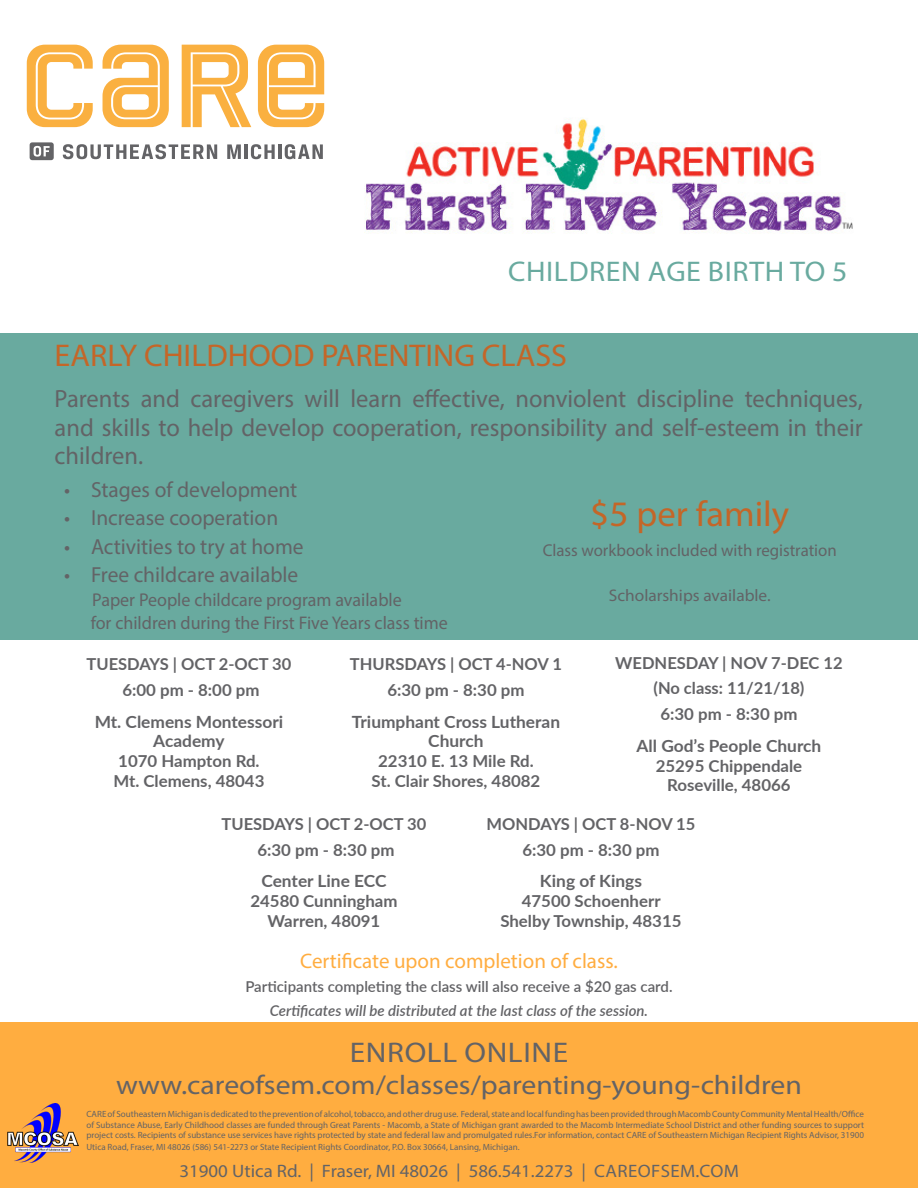
<style>
.page{position:relative;width:918px;height:1188px;background:#fff}
.page>*{position:absolute;margin:0;border:0;box-sizing:border-box;transform-origin:0 0}
.t1{font:36px "Myriad Pro";color:#c46628;scale:1.04 1}
.t2{font:31.5px "Myriad Pro";color:#c46628}
.t3{font:28.5px "Myriad Pro";letter-spacing:.02em;color:#69aa9f;scale:1.05 1}
.t4{font:28.5px "Myriad Pro";letter-spacing:.02em;color:#636366;scale:1.1 1}
.t5{font:27px "Myriad Pro";color:#636366;scale:1.1 1}
.t6{font:24.9px/28.8px "Myriad Pro";color:#636366;text-align:justify}
.t7{font:21.9px "Myriad Pro";color:#636366}
.t8{font:21px "Myriad Pro";color:#ffad40}
.t9{font:18.6px "Myriad Pro";color:#636366}
.t10{font:18.3px "Myriad Pro";color:#636366}
.t11{font:18px "Myriad Pro";color:#636366;scale:1.05 1}
.t12{font:17.1px "Myriad Pro";color:#636366}
.t13{font:700 16.8px/19.8px "Lato";color:#636366;text-align:center}
.t14{font:16.8px "Myriad Pro";color:#636366}
.t15{font:700 16.5px/25.5px "Lato";color:#636366;text-align:center}
.t16{font:600 15px "Lato";color:#636366}
.t17{font:italic 600 15px "Lato";color:#636366}
.t18{font:9px/10.8px "Myriad Pro";color:#636366;text-align:justify}
</style>
<div class="page">
<div style="left:0;top:1022px;width:918px;height:166px;background:#ffad40"></div>
<div style="left:0;top:334px;width:918px;height:306px;background:#69aa9f"></div>
<img style="left:366px;top:118px;width:487px;height:116px">
<svg style="left:27px;top:45px;width:66px;height:82px"></svg>
<svg style="left:103px;top:45px;width:66px;height:82px"></svg>
<svg style="left:182px;top:45px;width:69px;height:82px"></svg>
<svg style="left:258px;top:45px;width:66px;height:82px"></svg>
<svg style="left:63px;top:144px;width:154px;height:15px"></svg>
<svg style="left:227px;top:144px;width:14px;height:15px"></svg>
<hr style="left:244px;top:144px;width:4px;height:15px;background:#636366">
<svg style="left:251px;top:144px;width:24px;height:15px"></svg>
<hr style="left:278px;top:144px;width:3px;height:15px;background:#636366">
<svg style="left:285px;top:144px;width:38px;height:15px"></svg>
<svg style="left:30px;top:142px;width:24px;height:18px"></svg>
<img style="left:7px;top:1104px;width:72px;height:59px">
<p class="t3" style="left:508px;top:253px;width:325px">CHILDREN AGE BIRTH TO 5</p>
<p class="t2" style="left:55px;top:336px;width:514px">EARLY CHILDHOOD PARENTING CLASS</p>
<p class="t6" style="left:55px;top:384px;width:810px">Parents and caregivers will learn effective, nonviolent discipline techniques, and skills to help develop cooperation, responsibility and self-esteem in their children.</p>
<p class="t7" style="left:64px;top:476px;width:235px">• Stages of development</p>
<p class="t7" style="left:64px;top:504px;width:216px">• Increase cooperation</p>
<p class="t7" style="left:64px;top:533px;width:241px">• Activities to try at home</p>
<p class="t7" style="left:64px;top:561px;width:236px">• Free childcare available</p>
<p class="t9" style="left:92px;top:588px;width:311px">Paper People childcare program available</p>
<p class="t10" style="left:91px;top:611px;width:359px">for children during the First Five Years class time</p>
<p class="t1" style="left:590px;top:492px;width:193px">$5 per family</p>
<p class="t12" style="left:543px;top:540px;width:296px">Class workbook included with registration</p>
<p class="t14" style="left:609px;top:585px;width:163px">Scholarships available.</p>
<p class="t15" style="left:615px;top:649px;width:229px">WEDNESDAY | NOV 7-DEC 12 (No class: 11/21/18)</p>
<p class="t15" style="left:660px;top:700px;width:139px">6:30 pm - 8:30 pm</p>
<p class="t13" style="left:637px;top:735px;width:186px">All God’s People Church</p>
<p class="t15" style="left:656px;top:752px;width:148px">25295 Chippendale</p>
<p class="t15" style="left:667px;top:772px;width:125px">Roseville, 48066</p>
<p class="t15" style="left:87px;top:651px;width:206px">TUESDAYS | OCT 2-OCT 30</p>
<p class="t15" style="left:122px;top:676px;width:139px">6:00 pm - 8:00 pm</p>
<p class="t13" style="left:95px;top:711px;width:190px">Mt. Clemens Montessori<br>Academy</p>
<p class="t15" style="left:118px;top:748px;width:143px">1070 Hampton Rd.</p>
<p class="t15" style="left:113px;top:768px;width:153px">Mt. Clemens, 48043</p>
<p class="t15" style="left:350px;top:651px;width:214px">THURSDAYS | OCT 4-NOV 1</p>
<p class="t15" style="left:387px;top:676px;width:139px">6:30 pm - 8:30 pm</p>
<p class="t13" style="left:352px;top:711px;width:210px">Triumphant Cross Lutheran<br>Church</p>
<p class="t15" style="left:378px;top:748px;width:157px">22310 E. 13 Mile Rd.</p>
<p class="t15" style="left:372px;top:768px;width:170px">St. Clair Shores, 48082</p>
<p class="t15" style="left:487px;top:811px;width:210px">MONDAYS | OCT 8-NOV 15</p>
<p class="t15" style="left:522px;top:836px;width:139px">6:30 pm - 8:30 pm</p>
<p class="t13" style="left:540px;top:871px;width:104px">King of Kings</p>
<p class="t15" style="left:522px;top:888px;width:140px">47500 Schoenherr</p>
<p class="t15" style="left:500px;top:908px;width:183px">Shelby Township, 48315</p>
<p class="t15" style="left:222px;top:811px;width:206px">TUESDAYS | OCT 2-OCT 30</p>
<p class="t15" style="left:257px;top:836px;width:139px">6:30 pm - 8:30 pm</p>
<p class="t13" style="left:261px;top:871px;width:127px">Center Line ECC</p>
<p class="t15" style="left:250px;top:888px;width:149px">24580 Cunningham</p>
<p class="t15" style="left:268px;top:908px;width:114px">Warren, 48091</p>
<p class="t8" style="left:300px;top:948px;width:319px">Certificate upon completion of class.</p>
<p class="t16" style="left:245px;top:976px;width:429px">Participants completing the class will also receive a $20 gas card.</p>
<p class="t17" style="left:270px;top:1000px;width:380px">Certificates will be distributed at the last class of the session.</p>
<p class="t4" style="left:350px;top:1035px;width:200px">ENROLL ONLINE</p>
<p class="t5" style="left:116px;top:1069px;width:625px">www.careofsem.com/classes/parenting-young-children</p>
<p class="t18" style="left:86px;top:1108px;width:779px">CARE of Southeastern Michigan is dedicated to the prevention of alcohol, tobacco, and other drug use. Federal, state and local funding has been provided through Macomb County Community Mental Health/Office of Substance Abuse, Early Childhood classes are funded through Great Parents - Macomb, a State of Michigan grant awarded to the Macomb Intermediate School District and other funding sources to support project costs. Recipients of substance use services have rights protected by state and federal law and promulgated rules.For information, contact CARE of Southeastern Michigan Recipient Rights Advisor, 31900</p>
<p class="t18" style="left:86px;top:1142px;width:435px">Utica Road, Fraser, MI 48026 (586) 541-2273 or State Recipient Rights Coordinator, P.O. Box 30664, Lansing, Michigan.</p>
<p class="t11" style="left:179px;top:1160px;width:535px">31900 Utica Rd. | Fraser, MI 48026 | 586.541.2273 | CAREOFSEM.COM</p>
</div>
